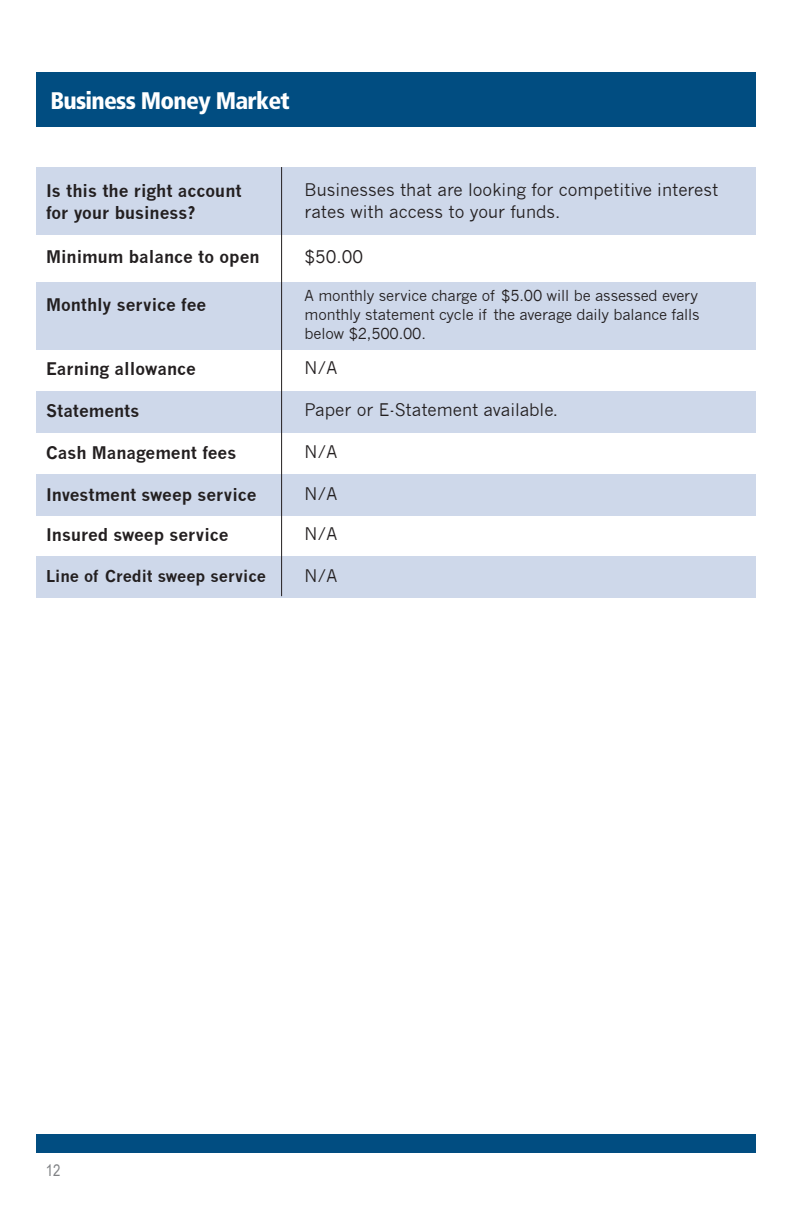
<style>
.page{position:relative;width:792px;height:1224px;background:#fff}
.page>*{position:absolute;margin:0;border:0;box-sizing:border-box;transform-origin:0 0}
.t1{font:900 condensed 24px "Frutiger LT Std";letter-spacing:-.03em;color:#fff}
.t2{font:700 17px/22px "News Gothic";color:#231f20}
.t3{font:17px/22px "News Gothic";color:#231f20}
.t4{font:700 16px "News Gothic";color:#231f20}
.t5{font:16px "Arial Narrow";color:#808285}
.t6{font:14.8px/18.8px "News Gothic";letter-spacing:-.01em;color:#231f20;text-align:justify}
</style>
<div class="page">
<div style="left:36px;top:1134px;width:720px;height:19px;background:#014d81"></div>
<div style="left:36px;top:72px;width:720px;height:55px;background:#014d81"></div>
<div style="left:36px;top:556px;width:720px;height:41px;background:#ced8ea"></div>
<div style="left:36px;top:475px;width:720px;height:41px;background:#ced8ea"></div>
<div style="left:36px;top:391px;width:720px;height:41px;background:#ced8ea"></div>
<div style="left:36px;top:282px;width:720px;height:67px;background:#ced8ea"></div>
<div style="left:36px;top:167px;width:720px;height:68px;background:#ced8ea"></div>
<hr style="left:281px;top:167px;width:1px;height:429px;background:#231f20">
<p class="t1" style="left:50px;top:86px;width:241px">Business Money Market</p>
<p class="t2" style="left:46px;top:179px;width:197px">Is this the right account for your business?</p>
<p class="t3" style="left:305px;top:179px;width:415px">Businesses that are looking for competitive interest rates with access to your funds.</p>
<p class="t2" style="left:46px;top:246px;width:215px">Minimum balance to open</p>
<p class="t3" style="left:305px;top:246px;width:60px">$50.00</p>
<p class="t2" style="left:46px;top:294px;width:162px">Monthly service fee</p>
<p class="t6" style="left:305px;top:287px;width:397px">A monthly service charge of $5.00 will be assessed every monthly statement cycle if the average daily balance falls below $2,500.00.</p>
<p class="t2" style="left:46px;top:357px;width:151px">Earning allowance</p>
<p class="t3" style="left:305px;top:357px;width:34px">N/A</p>
<p class="t2" style="left:46px;top:399px;width:95px">Statements</p>
<p class="t3" style="left:305px;top:399px;width:255px">Paper or E-Statement available.</p>
<p class="t2" style="left:46px;top:441px;width:192px">Cash Management fees</p>
<p class="t3" style="left:305px;top:441px;width:34px">N/A</p>
<p class="t2" style="left:46px;top:483px;width:212px">Investment sweep service</p>
<p class="t3" style="left:305px;top:483px;width:34px">N/A</p>
<p class="t2" style="left:46px;top:523px;width:184px">Insured sweep service</p>
<p class="t3" style="left:305px;top:523px;width:34px">N/A</p>
<p class="t4" style="left:46px;top:566px;width:221px">Line of Credit sweep service</p>
<p class="t3" style="left:305px;top:565px;width:34px">N/A</p>
<p class="t5" style="left:46px;top:1159px;width:16px">12</p>
</div>
